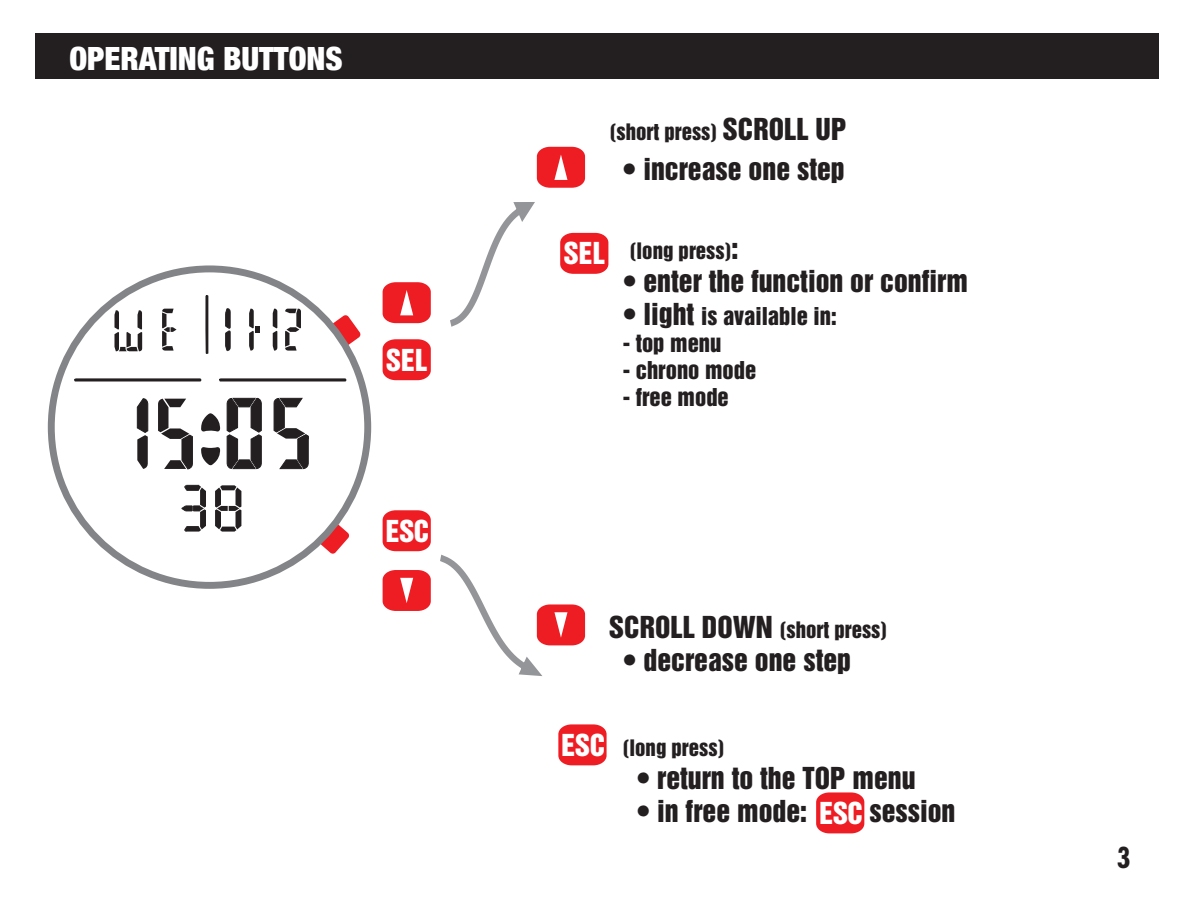
<style>
.page{position:relative;width:1193px;height:905px;background:#fff}
.page>*{position:absolute;margin:0;border:0;box-sizing:border-box;transform-origin:0 0}
.t1{font:900 condensed 32px "Helvetica Neue";color:#fff}
.t2{font:700 condensed 28px "Futura";color:#231f20}
.t3{font:27.6px "Helvetica Inserat";color:#231f20}
.t4{font:27.6px "Helvetica Inserat";letter-spacing:-.01em;color:#fff}
.t5{font:22.4px "Helvetica Inserat";color:#231f20}
.t6{font:20.8px "Helvetica Inserat";color:#231f20}
.s1{font-size:27.6px}
.s2{color:#fff}
</style>
<div class="page">
<div style="left:35px;top:34px;width:1123px;height:45px;background:#231f20"></div>
<svg style="left:450px;top:202px;width:85px;height:125px"></svg>
<svg style="left:382px;top:339px;width:49px;height:41px;background:#ef2e33"></svg>
<svg style="left:560px;top:233px;width:48px;height:41px;background:#ef2a30"></svg>
<svg style="left:382px;top:282px;width:49px;height:41px;background:#f04045"></svg>
<svg style="left:382px;top:510px;width:49px;height:41px;background:#ef2e33"></svg>
<svg style="left:558px;top:724px;width:48px;height:41px;background:#ef2b31"></svg>
<svg style="left:816px;top:792px;width:48px;height:41px;background:#ef2b31"></svg>
<svg style="left:382px;top:570px;width:49px;height:41px;background:#f04045"></svg>
<svg style="left:440px;top:554px;width:145px;height:122px"></svg>
<svg style="left:537px;top:147px;width:48px;height:41px;background:#f03d42"></svg>
<svg style="left:319px;top:523px;width:30px;height:31px"></svg>
<svg style="left:331px;top:315px;width:30px;height:30px"></svg>
<div style="left:48px;top:265px;width:323px;height:324px;border:7px solid #828487;border-radius:50%"></div>
<svg style="left:201px;top:447px;width:19px;height:18px"></svg>
<svg style="left:201px;top:413px;width:19px;height:18px"></svg>
<svg style="left:215px;top:485px;width:26px;height:46px"></svg>
<svg style="left:182px;top:485px;width:24px;height:46px"></svg>
<svg style="left:206px;top:295px;width:2px;height:59px"></svg>
<svg style="left:162px;top:308px;width:14px;height:42px"></svg>
<svg style="left:273px;top:308px;width:4px;height:42px"></svg>
<svg style="left:285px;top:308px;width:16px;height:42px"></svg>
<svg style="left:225px;top:308px;width:5px;height:42px"></svg>
<svg style="left:249px;top:308px;width:11px;height:42px"></svg>
<svg style="left:219px;top:378px;width:127px;height:3px"></svg>
<svg style="left:74px;top:378px;width:127px;height:3px"></svg>
<svg style="left:137px;top:398px;width:11px;height:71px"></svg>
<svg style="left:158px;top:398px;width:34px;height:71px"></svg>
<svg style="left:227px;top:398px;width:34px;height:71px"></svg>
<svg style="left:274px;top:398px;width:34px;height:71px"></svg>
<svg style="left:114px;top:310px;width:28px;height:41px"></svg>
<p class="t1" style="left:69px;top:33px;width:275px">OPERATING BUTTONS</p>
<p class="t4" style="left:386px;top:343px;width:43px">SEL</p>
<p class="t4" style="left:386px;top:514px;width:45px">ESC</p>
<p class="t6" style="left:609px;top:120px;width:238px">(short press) <span class="s1">SCROLL UP</span></p>
<p class="t3" style="left:622px;top:153px;width:224px">• increase one step</p>
<p class="t4" style="left:563px;top:237px;width:43px">SEL</p>
<p class="t6" style="left:629px;top:238px;width:110px">(long press)<span class="s1">:</span></p>
<p class="t3" style="left:622px;top:264px;width:347px">• enter the function or confirm</p>
<p class="t5" style="left:622px;top:303px;width:215px"><span class="s1">• light</span> is available in:</p>
<p class="t5" style="left:622px;top:330px;width:100px">- top menu</p>
<p class="t5" style="left:622px;top:357px;width:135px">- chrono mode</p>
<p class="t5" style="left:622px;top:384px;width:108px">- free mode</p>
<p class="t6" style="left:609px;top:617px;width:280px"><span class="s1">SCROLL DOWN</span> (short press)</p>
<p class="t3" style="left:622px;top:643px;width:230px">• decrease one step</p>
<p class="t4" style="left:561px;top:728px;width:45px">ESC</p>
<p class="t6" style="left:622px;top:735px;width:103px">(long press)</p>
<p class="t3" style="left:636px;top:761px;width:280px">• return to the TOP menu</p>
<p class="t3" style="left:636px;top:794px;width:320px">• in free mode: <span class="s2">ESC</span> session</p>
<p class="t2" style="left:1116px;top:840px;width:15px">3</p>
</div>
